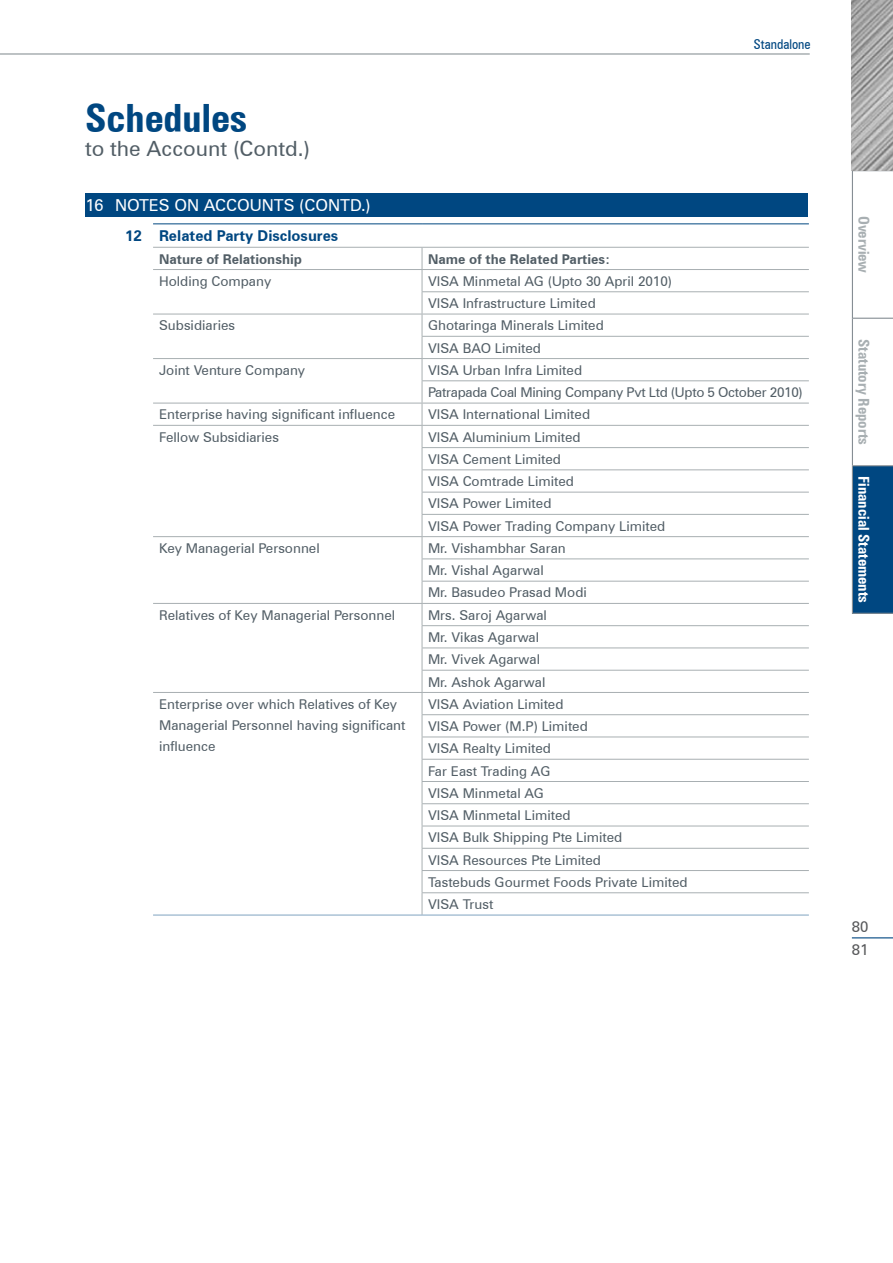
<style>
.page{position:relative;width:893px;height:1263px;background:#fff}
.page>*{position:absolute;margin:0;border:0;box-sizing:border-box;transform-origin:0 0}
.t1{font:700 condensed 39px "Zurich BT";color:#004781}
.t2{font:21px "Zurich BT";color:#525e66}
.t3{font:16.5px "Zurich BT";color:#fff}
.t4{font:700 15px "Zurich BT";color:#004781}
.t5{font:700 condensed 15px "Zurich BT";color:#a8afb2}
.t6{font:700 condensed 15px "Zurich BT";color:#fff}
.t7{font:15px/23.4px "Zurich BT";color:#58595b}
.t8{font:13.5px/22.2px "Zurich BT";color:#525e66}
.t9{font:13.5px/22.2px "Zurich BT";letter-spacing:-.02em;color:#525e66}
.t10{font:700 13.5px "Zurich BT";color:#525e66}
.t11{font:condensed 13.5px "Zurich BT";color:#004781}
</style>
<div class="page">
<hr style="left:852px;top:937px;width:41px;height:1px;background:#004781">
<div style="left:852px;top:466px;width:41px;height:147px;background:#004781"></div>
<hr style="left:853px;top:170px;width:40px;height:1px;background:#868e94">
<hr style="left:852px;top:170px;width:1px;height:148px;background:#868e94">
<hr style="left:853px;top:318px;width:40px;height:1px;background:#868e94">
<hr style="left:852px;top:318px;width:1px;height:148px;background:#868e94">
<hr style="left:853px;top:465px;width:40px;height:1px;background:#868e94">
<hr style="left:853px;top:613px;width:40px;height:1px;background:#868e94">
<hr style="left:852px;top:466px;width:1px;height:148px;background:#868e94">
<img style="left:852px;top:0;width:41px;height:170px">
<hr style="left:0;top:54px;width:810px;height:1px;background:#a8afb2">
<hr style="left:153px;top:223px;width:269px;height:1px;background:#004781">
<hr style="left:422px;top:223px;width:387px;height:1px;background:#004781">
<hr style="left:153px;top:247px;width:269px;height:1px;background:#a8afb2">
<hr style="left:422px;top:247px;width:387px;height:1px;background:#a8afb2">
<hr style="left:153px;top:269px;width:269px;height:1px;background:#a8afb2">
<hr style="left:422px;top:269px;width:387px;height:1px;background:#a8afb2">
<hr style="left:422px;top:291px;width:387px;height:1px;background:#a8afb2">
<hr style="left:153px;top:314px;width:269px;height:1px;background:#a8afb2">
<hr style="left:422px;top:314px;width:387px;height:1px;background:#a8afb2">
<hr style="left:422px;top:336px;width:387px;height:1px;background:#a8afb2">
<hr style="left:153px;top:358px;width:269px;height:1px;background:#a8afb2">
<hr style="left:422px;top:358px;width:387px;height:1px;background:#a8afb2">
<hr style="left:422px;top:380px;width:387px;height:1px;background:#a8afb2">
<hr style="left:153px;top:403px;width:269px;height:1px;background:#a8afb2">
<hr style="left:422px;top:403px;width:387px;height:1px;background:#a8afb2">
<hr style="left:153px;top:425px;width:269px;height:1px;background:#a8afb2">
<hr style="left:422px;top:425px;width:387px;height:1px;background:#a8afb2">
<hr style="left:422px;top:447px;width:387px;height:1px;background:#a8afb2">
<hr style="left:422px;top:469px;width:387px;height:1px;background:#a8afb2">
<hr style="left:422px;top:492px;width:387px;height:1px;background:#a8afb2">
<hr style="left:422px;top:514px;width:387px;height:1px;background:#a8afb2">
<hr style="left:153px;top:536px;width:269px;height:1px;background:#a8afb2">
<hr style="left:422px;top:536px;width:387px;height:1px;background:#a8afb2">
<hr style="left:422px;top:558px;width:387px;height:1px;background:#a8afb2">
<hr style="left:422px;top:581px;width:387px;height:1px;background:#a8afb2">
<hr style="left:153px;top:603px;width:269px;height:1px;background:#a8afb2">
<hr style="left:422px;top:603px;width:387px;height:1px;background:#a8afb2">
<hr style="left:422px;top:625px;width:387px;height:1px;background:#a8afb2">
<hr style="left:422px;top:647px;width:387px;height:1px;background:#a8afb2">
<hr style="left:422px;top:670px;width:387px;height:1px;background:#a8afb2">
<hr style="left:153px;top:692px;width:269px;height:1px;background:#a8afb2">
<hr style="left:422px;top:692px;width:387px;height:1px;background:#a8afb2">
<hr style="left:422px;top:714px;width:387px;height:1px;background:#a8afb2">
<hr style="left:422px;top:737px;width:387px;height:1px;background:#a8afb2">
<hr style="left:422px;top:759px;width:387px;height:1px;background:#a8afb2">
<hr style="left:422px;top:781px;width:387px;height:1px;background:#a8afb2">
<hr style="left:422px;top:803px;width:387px;height:1px;background:#a8afb2">
<hr style="left:422px;top:826px;width:387px;height:1px;background:#a8afb2">
<hr style="left:422px;top:848px;width:387px;height:1px;background:#a8afb2">
<hr style="left:422px;top:870px;width:387px;height:1px;background:#a8afb2">
<hr style="left:422px;top:892px;width:387px;height:1px;background:#a8afb2">
<svg style="left:422px;top:248px;width:1px;height:667px"></svg>
<hr style="left:153px;top:915px;width:269px;height:1px;background:#80a3c0">
<hr style="left:422px;top:915px;width:387px;height:1px;background:#80a3c0">
<div style="left:85px;top:193px;width:722px;height:24px;background:#004781"></div>
<p class="t1" style="left:85px;top:94px;width:164px">Schedules</p>
<p class="t2" style="left:85px;top:135px;width:227px">to the Account (Contd.)</p>
<p class="t3" style="left:85px;top:196px;width:54px">16 Notes</p>
<p class="t3" style="left:174px;top:196px;width:53px">on Accounts</p>
<p class="t3" style="left:299px;top:196px;width:29px">(Contd</p>
<p class="t3" style="left:361px;top:196px;width:11px">.)</p>
<p class="t11" style="left:754px;top:36px;width:58px">Standalone</p>
<p class="t4" style="left:125px;top:227px;width:215px">12 Related Party Disclosures</p>
<p class="t10" style="left:159px;top:250px;width:144px">Nature of Relationship</p>
<p class="t10" style="left:428px;top:250px;width:184px">Name of the Related Parties:</p>
<p class="t8" style="left:159px;top:270px;width:114px">Holding Company</p>
<p class="t8" style="left:428px;top:270px;width:246px">VISA Minmetal AG (Upto 30 April 2010)<br>VISA Infrastructure Limited</p>
<p class="t8" style="left:159px;top:314px;width:78px">Subsidiaries</p>
<p class="t8" style="left:428px;top:314px;width:177px">Ghotaringa Minerals Limited<br>VISA BAO Limited</p>
<p class="t8" style="left:159px;top:359px;width:148px">Joint Venture Company</p>
<p class="t9" style="left:428px;top:359px;width:376px">VISA Urban Infra Limited<br>Patrapada Coal Mining Company Pvt Ltd (Upto 5 October 2010)</p>
<p class="t8" style="left:159px;top:403px;width:238px">Enterprise having significant influence</p>
<p class="t8" style="left:428px;top:403px;width:164px">VISA International Limited</p>
<p class="t8" style="left:159px;top:426px;width:121px">Fellow Subsidiaries</p>
<p class="t8" style="left:428px;top:426px;width:239px">VISA Aluminium Limited<br>VISA Cement Limited<br>VISA Comtrade Limited<br>VISA Power Limited<br>VISA Power Trading Company Limited</p>
<p class="t8" style="left:159px;top:537px;width:162px">Key Managerial Personnel</p>
<p class="t8" style="left:428px;top:537px;width:160px">Mr. Vishambhar Saran<br>Mr. Vishal Agarwal<br>Mr. Basudeo Prasad Modi</p>
<p class="t8" style="left:159px;top:604px;width:238px">Relatives of Key Managerial Personnel</p>
<p class="t8" style="left:428px;top:604px;width:120px">Mrs. Saroj Agarwal<br>Mr. Vikas Agarwal<br>Mr. Vivek Agarwal<br>Mr. Ashok Agarwal</p>
<p class="t8" style="left:159px;top:693px;width:248px;line-height:21px">Enterprise over which Relatives of Key<br>Managerial Personnel having significant influence</p>
<p class="t8" style="left:428px;top:693px;width:261px">VISA Aviation Limited<br>VISA Power (M.P) Limited<br>VISA Realty Limited<br>Far East Trading AG<br>VISA Minmetal AG<br>VISA Minmetal Limited<br>VISA Bulk Shipping Pte Limited<br>VISA Resources Pte Limited<br>Tastebuds Gourmet Foods Private Limited<br>VISA Trust</p>
<p class="t5" style="left:873px;top:216px;width:59px;rotate:90deg">Overview</p>
<p class="t5" style="left:873px;top:339px;width:108px;rotate:90deg">Statutory Reports</p>
<p class="t6" style="left:873px;top:476px;width:129px;rotate:90deg">Financial Statements</p>
<p class="t7" style="left:852px;top:915px;width:18px">80<br>81</p>
</div>
